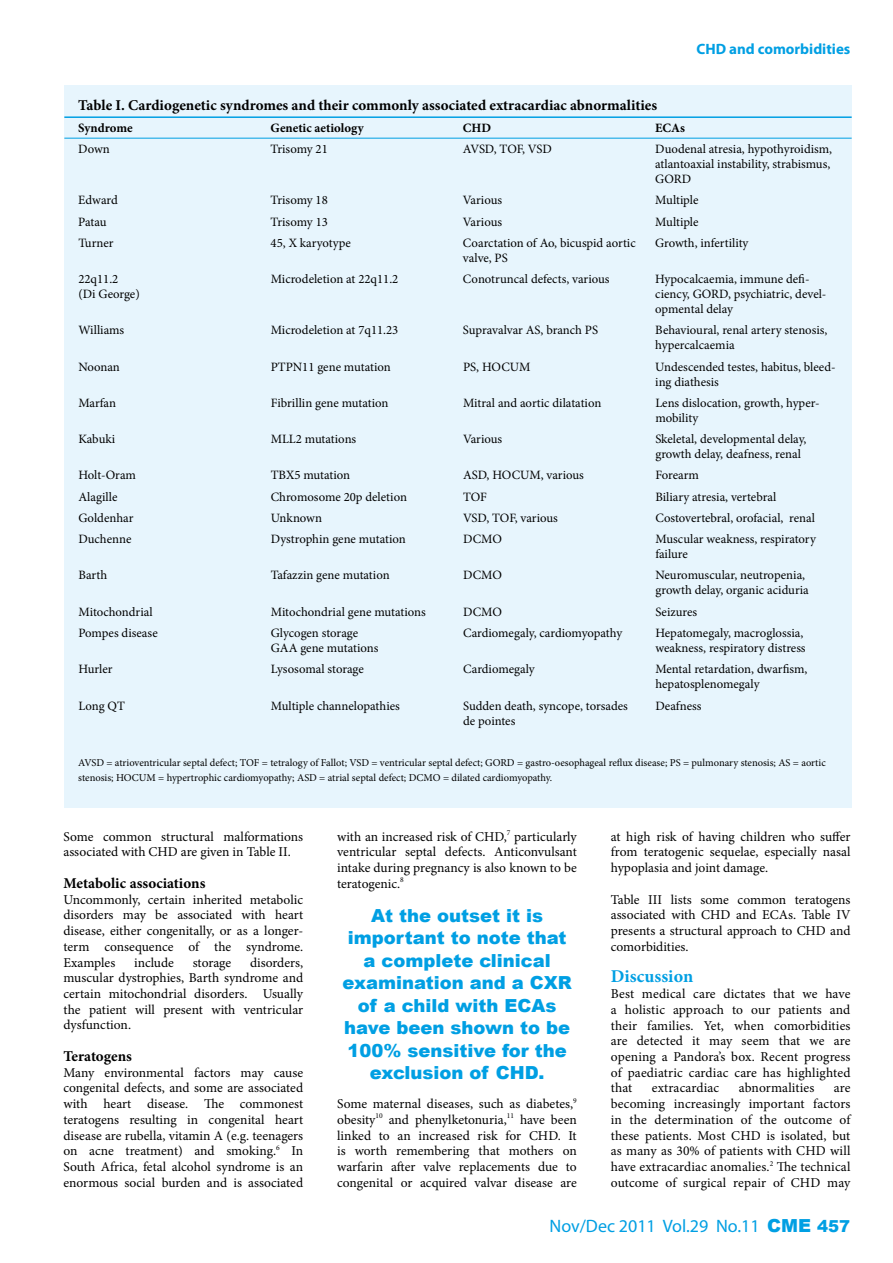
<style>
.page{position:relative;width:893px;height:1263px;background:#fff}
.page>*{position:absolute;margin:0;border:0;box-sizing:border-box;transform-origin:0 0}
.t1{font:900 18px/22.5px "Arial";color:#009fe3;text-align:center}
.t2{font:18px "Myriad Pro";color:#009fe3}
.t3{font:700 18px "Minion Pro";color:#009fe3}
.t4{font:700 15px "Minion Pro";color:#000}
.t5{font:700 15px "Myriad Pro";color:#009fe3}
.t6{font:13.5px/15.8px "Minion Pro";color:#000;text-align:justify}
.t7{font:12.75px/15px "Minion Pro";color:#000}
.t8{font:700 12.75px "Minion Pro";color:#000}
.t9{font:10.5px/15px "Minion Pro";color:#000}
.s1{font-family:"Arial";font-weight:900}
.s2{font-family:"Arial";font-weight:900;font-size:16.5px}
</style>
<div class="page">
<div style="left:64px;top:85px;width:787px;height:723px;background:#e7f5fd"></div>
<hr style="left:64px;top:116px;width:788px;height:2px;background:#009fe3">
<hr style="left:64px;top:138px;width:788px;height:1px;background:#009fe3">
<p class="t5" style="left:696px;top:39px;width:156px">CHD and comorbidities</p>
<p class="t4" style="left:78px;top:95px;width:580px">Table I. Cardiogenetic syndromes and their commonly associated extracardiac abnormalities</p>
<p class="t8" style="left:78px;top:119px;width:56px">Syndrome</p>
<p class="t8" style="left:271px;top:119px;width:95px">Genetic aetiology</p>
<p class="t8" style="left:463px;top:119px;width:30px">CHD</p>
<p class="t8" style="left:655px;top:119px;width:31px">ECAs</p>
<p class="t7" style="left:78px;top:141px;width:33px">Down</p>
<p class="t7" style="left:271px;top:141px;width:59px">Trisomy 21</p>
<p class="t7" style="left:463px;top:141px;width:90px">AVSD, TOF, VSD</p>
<p class="t7" style="left:655px;top:141px;width:178px">Duodenal atresia, hypothyroidism, atlantoaxial instability, strabismus,<br>GORD</p>
<p class="t7" style="left:78px;top:193px;width:41px">Edward</p>
<p class="t7" style="left:271px;top:193px;width:59px">Trisomy 18</p>
<p class="t7" style="left:463px;top:193px;width:41px">Various</p>
<p class="t7" style="left:655px;top:193px;width:45px">Multiple</p>
<p class="t7" style="left:78px;top:214px;width:30px">Patau</p>
<p class="t7" style="left:271px;top:214px;width:59px">Trisomy 13</p>
<p class="t7" style="left:463px;top:214px;width:41px">Various</p>
<p class="t7" style="left:655px;top:214px;width:45px">Multiple</p>
<p class="t7" style="left:78px;top:235px;width:37px">Turner</p>
<p class="t7" style="left:271px;top:235px;width:82px">45, X karyotype</p>
<p class="t7" style="left:463px;top:235px;width:174px">Coarctation of Ao, bicuspid aortic valve, PS</p>
<p class="t7" style="left:655px;top:235px;width:95px">Growth, infertility</p>
<p class="t7" style="left:78px;top:272px;width:63px">22q11.2<br>(Di George)</p>
<p class="t7" style="left:271px;top:272px;width:129px">Microdeletion at 22q11.2</p>
<p class="t7" style="left:463px;top:272px;width:148px">Conotruncal defects, various</p>
<p class="t7" style="left:655px;top:272px;width:173px">Hypocalcaemia, immune defi&shy;ciency, GORD, psychiatric, devel&shy;opmental delay</p>
<p class="t7" style="left:78px;top:323px;width:47px">Williams</p>
<p class="t7" style="left:271px;top:323px;width:129px">Microdeletion at 7q11.23</p>
<p class="t7" style="left:463px;top:323px;width:137px">Supravalvar AS, branch PS</p>
<p class="t7" style="left:655px;top:323px;width:174px">Behavioural, renal artery stenosis, hypercalcaemia</p>
<p class="t7" style="left:78px;top:359px;width:43px">Noonan</p>
<p class="t7" style="left:271px;top:359px;width:122px">PTPN11 gene mutation</p>
<p class="t7" style="left:463px;top:359px;width:69px">PS, HOCUM</p>
<p class="t7" style="left:655px;top:359px;width:182px">Undescended testes, habitus, bleed&shy;ing diathesis</p>
<p class="t7" style="left:78px;top:395px;width:39px">Marfan</p>
<p class="t7" style="left:271px;top:395px;width:119px">Fibrillin gene mutation</p>
<p class="t7" style="left:463px;top:395px;width:140px">Mitral and aortic dilatation</p>
<p class="t7" style="left:655px;top:395px;width:166px">Lens dislocation, growth, hyper&shy;mobility</p>
<p class="t7" style="left:78px;top:432px;width:38px">Kabuki</p>
<p class="t7" style="left:271px;top:432px;width:87px">MLL2 mutations</p>
<p class="t7" style="left:463px;top:432px;width:41px">Various</p>
<p class="t7" style="left:655px;top:432px;width:153px">Skeletal, developmental delay, growth delay, deafness, renal</p>
<p class="t7" style="left:78px;top:468px;width:59px">Holt-Oram</p>
<p class="t7" style="left:271px;top:468px;width:81px">TBX5 mutation</p>
<p class="t7" style="left:463px;top:468px;width:122px">ASD, HOCUM, various</p>
<p class="t7" style="left:655px;top:468px;width:45px">Forearm</p>
<p class="t7" style="left:78px;top:489px;width:41px">Alagille</p>
<p class="t7" style="left:271px;top:489px;width:138px">Chromosome 20p deletion</p>
<p class="t7" style="left:463px;top:489px;width:25px">TOF</p>
<p class="t7" style="left:655px;top:489px;width:122px">Biliary atresia, vertebral</p>
<p class="t7" style="left:78px;top:510px;width:57px">Goldenhar</p>
<p class="t7" style="left:271px;top:510px;width:53px">Unknown</p>
<p class="t7" style="left:463px;top:510px;width:96px">VSD, TOF, various</p>
<p class="t7" style="left:655px;top:510px;width:161px">Costovertebral, orofacial, renal</p>
<p class="t7" style="left:78px;top:532px;width:55px">Duchenne</p>
<p class="t7" style="left:271px;top:532px;width:136px">Dystrophin gene mutation</p>
<p class="t7" style="left:463px;top:532px;width:40px">DCMO</p>
<p class="t7" style="left:655px;top:532px;width:162px">Muscular weakness, respiratory failure</p>
<p class="t7" style="left:78px;top:568px;width:30px">Barth</p>
<p class="t7" style="left:271px;top:568px;width:120px">Tafazzin gene mutation</p>
<p class="t7" style="left:463px;top:568px;width:40px">DCMO</p>
<p class="t7" style="left:655px;top:568px;width:155px">Neuromuscular, neutropenia, growth delay, organic aciduria</p>
<p class="t7" style="left:78px;top:604px;width:76px">Mitochondrial</p>
<p class="t7" style="left:271px;top:604px;width:157px">Mitochondrial gene mutations</p>
<p class="t7" style="left:463px;top:604px;width:40px">DCMO</p>
<p class="t7" style="left:655px;top:604px;width:43px">Seizures</p>
<p class="t7" style="left:78px;top:625px;width:81px">Pompes disease</p>
<p class="t7" style="left:271px;top:625px;width:109px">Glycogen storage<br>GAA gene mutations</p>
<p class="t7" style="left:463px;top:625px;width:161px">Cardiomegaly, cardiomyopathy</p>
<p class="t7" style="left:655px;top:625px;width:152px">Hepatomegaly, macroglossia, weakness, respiratory distress</p>
<p class="t7" style="left:79px;top:662px;width:36px">Hurler</p>
<p class="t7" style="left:271px;top:662px;width:95px">Lysosomal storage</p>
<p class="t7" style="left:463px;top:662px;width:73px">c ardiomegaly</p>
<p class="t7" style="left:655px;top:662px;width:154px">Mental retardation, dwarfism, hepatosplenomegaly</p>
<p class="t7" style="left:79px;top:698px;width:48px">Long QT</p>
<p class="t7" style="left:271px;top:698px;width:131px">Multiple channelopathies</p>
<p class="t7" style="left:463px;top:698px;width:166px">Sudden death, syncope, torsades de pointes</p>
<p class="t7" style="left:655px;top:698px;width:47px">Deafness</p>
<p class="t9" style="left:78px;top:755px;width:749px">AVSD = atrioventricular septal defect; TOF = tetralogy of Fallot; VSD = ventricular septal defect; GORD = gastro-oesophageal reflux disease; PS = pulmonary stenosis; AS = aortic stenosis; HOCUM = hypertrophic cardiomyopathy; ASD = atrial septal defect; DCMO = dilated cardiomyopathy.</p>
<p class="t6" style="left:64px;top:828px;width:241px">Some common structural malformations associated with CHD are given in Table II.</p>
<p class="t4" style="left:64px;top:872px;width:143px">Metabolic associations</p>
<p class="t6" style="left:64px;top:891px;width:241px">Uncommonly, certain inherited metabolic disorders may be associated with heart disease, either congenitally, or as a longer&shy;term consequence of the syndrome.<br>Examples</p>
<p class="t6" style="left:64px;top:954px;width:241px;text-indent:186px">disorders, muscular dystrophies, Barth syndrome and certain mitochondrial disorders. Usually the patient will present with ventricular dysfunction.</p>
<p class="t4" style="left:64px;top:1046px;width:70px">Teratogens</p>
<p class="t6" style="left:64px;top:1064px;width:241px">Many environmental factors may cause congenital defects, and some are associated with heart disease. The commonest teratogens resulting in congenital heart disease are rubella, vitamin A (e.g. teenagers on acne treatment) and smoking.<sup>6</sup> In South Africa, fetal alcohol syndrome is an enormous social burden and is associated</p>
<p class="t6" style="left:134px;top:954px;width:41px">include</p>
<p class="t6" style="left:193px;top:954px;width:40px">storage</p>
<p class="t6" style="left:337px;top:828px;width:241px">with an increased risk of CHD,<sup>7</sup> particularly ventricular septal defects. Anticonvulsant intake during pregnancy is also known to be teratogenic.<sup>8</sup></p>
<h1 class="t1" style="left:342px;top:903px;width:231px">At the outset it is important to note that a complete clinical examination and a CXR of a child with ECAs have been shown to be<br>100% sensitive for the exclusion of CHD.</h1>
<p class="t6" style="left:337px;top:1096px;width:241px">Some maternal diseases, such as diabetes,<sup>9 </sup>obesity<sup>10</sup> and phenylketonuria,<sup>11</sup> have been linked to an increased risk for CHD. It is worth remembering that mothers on warfarin after valve replacements due to congenital or acquired valvar disease are</p>
<p class="t6" style="left:611px;top:828px;width:241px">at high risk of having children who suffer from teratogenic sequelae, especially nasal hypoplasia and joint damage.</p>
<p class="t6" style="left:611px;top:891px;width:241px">Table III lists some common teratogens associated with CHD and ECAs. Table IV presents a structural approach to CHD and comorbidities.</p>
<h1 class="t3" style="left:611px;top:964px;width:84px">Discussion</h1>
<p class="t6" style="left:611px;top:986px;width:241px">Best medical care dictates that we have a holistic approach to our patients and their families. Yet, when comorbidities are detected it may seem that we are opening a Pandora’s box. Recent progress of paediatric cardiac care has highlighted that</p>
<p class="t6" style="left:652px;top:1080px;width:69px">extracardiac</p>
<p class="t6" style="left:739px;top:1080px;width:77px">abnormalities</p>
<p class="t6" style="left:611px;top:1080px;width:241px;text-indent:223px">are becoming increasingly important factors in the determination of the outcome of these patients. Most CHD is isolated, but as many as 30% of patients with CHD will have extracardiac anomalies.<sup>2</sup> The technical outcome of surgical repair of CHD may</p>
<h1 class="t2" style="left:549px;top:1214px;width:302px">Nov/Dec 2011 Vol.29 No.11 <span class="s1">CME</span> <span class="s2">457</span></h1>
</div>
